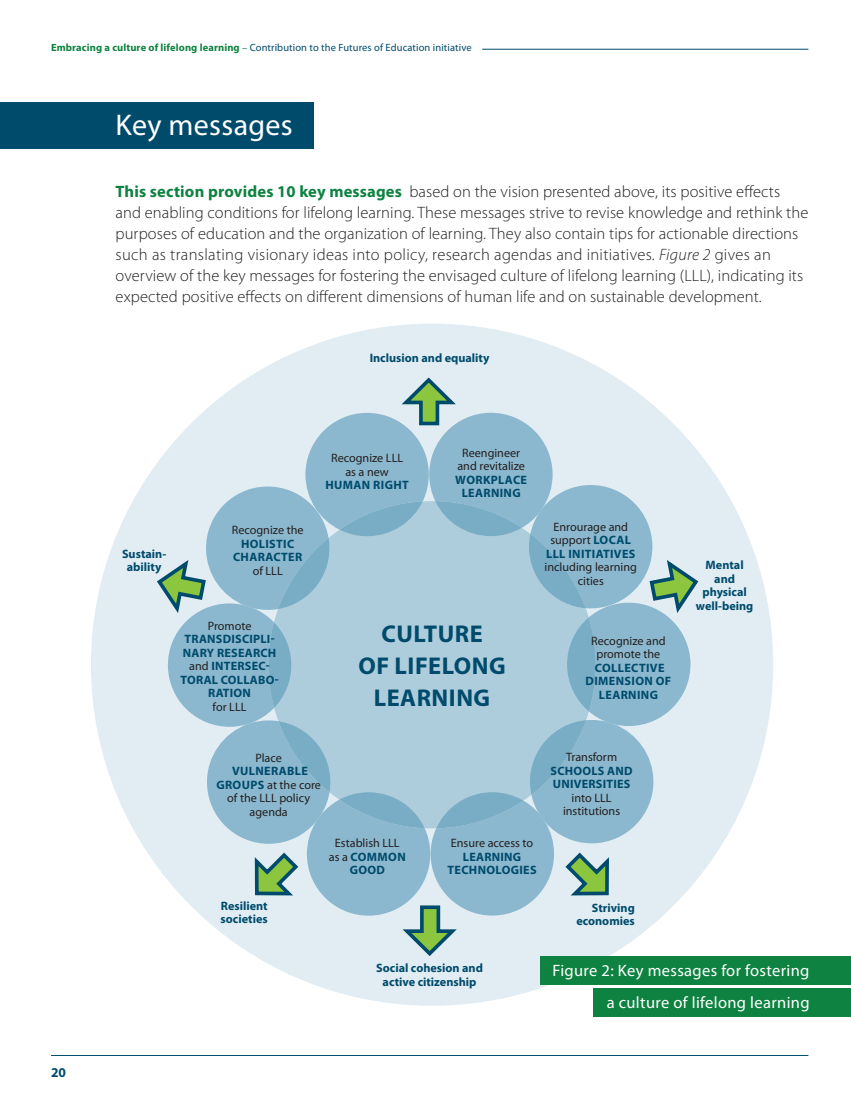
<style>
.page{position:relative;width:851px;height:1106px;background:#fff}
.page>*{position:absolute;margin:0;border:0;box-sizing:border-box;transform-origin:0 0}
.t1{font:30px "Myriad Pro";letter-spacing:.01em;color:#fff}
.t2{font:700 24.3px/32.4px "Myriad Pro";letter-spacing:.02em;color:#004b6c;text-align:center}
.t3{font:300 16.5px/21px "Myriad Pro";letter-spacing:.005em;color:#231f20}
.t4{font:16.5px/31.3px "Myriad Pro";letter-spacing:.02em;color:#fff;text-align:right}
.t5{font:700 13.5px "Myriad Pro";color:#004b6c}
.t6{font:12.15px/13.5px "Myriad Pro";color:#231f20;text-align:center}
.t7{font:700 12.15px/13.5px "Myriad Pro";letter-spacing:.02em;color:#004b6c;text-align:center}
.t8{font:700 12.15px/13.5px "Myriad Pro";color:#004b6c;text-align:center}
.t9{font:10.5px "Myriad Pro";letter-spacing:.01em;color:#004b6c}
.s1{font-weight:700;color:#0e8240}
.s2{color:#0e8240}
.s3{font-style:italic}
.s4{font-weight:400;color:#231f20}
.s5{font-weight:700;color:#004b6c}
</style>
<div class="page">
<hr style="left:482px;top:49px;width:326px;height:1px;background:#004b6c">
<hr style="left:51px;top:1055px;width:757px;height:1px;background:#004b6c">
<div style="left:91px;top:324px;width:682px;height:681px;background:#e1edf3;border-radius:50%"></div>
<svg style="left:154px;top:375px;width:546px;height:583px"></svg>
<div style="left:0;top:102px;width:314px;height:47px;background:#004b6c"></div>
<div style="left:540px;top:956px;width:310px;height:28px;background:#0e8240"></div>
<div style="left:593px;top:987px;width:257px;height:29px;background:#0e8240"></div>
<p class="t9" style="left:51px;top:41px;width:422px"><span class="s1">Embracing a culture of lifelong learning</span> <span class="s2">–</span> Contribution to the Futures of Education initiative</p>
<h1 class="t1" style="left:116px;top:107px;width:179px">Key messages</h1>
<p class="t3" style="left:116px;top:181px;width:694px"><span class="s1">This section provides 10 key messages</span> based on the vision presented above, its positive effects and enabling conditions for lifelong learning. These messages strive to revise knowledge and rethink the purposes of education and the organization of learning. They also contain tips for actionable directions such as translating visionary ideas into policy, research agendas and initiatives. <span class="s3">Figure 2</span> gives an overview of the key messages for fostering the envisaged culture of lifelong learning (LLL), indicating its expected positive effects on different dimensions of human life and on sustainable development.</p>
<p class="t8" style="left:369px;top:351px;width:121px">Inclusion and equality</p>
<p class="t5" style="left:51px;top:1063px;width:17px">20</p>
<p class="t8" style="left:122px;top:546px;width:46px">Sustain&shy;ability</p>
<p class="t6" style="left:232px;top:523px;width:73px">Recognize the</p>
<p class="t7" style="left:233px;top:536px;width:71px">HOLISTIC<br>CHARACTER</p>
<p class="t6" style="left:253px;top:564px;width:32px">of LLL</p>
<p class="t6" style="left:208px;top:618px;width:45px">Promote</p>
<p class="t7" style="left:180px;top:632px;width:99px">TRANSDISCIPLI-<br>NARY RESEARCH <span class="s4">and</span> INTERSEC-<br>TORAL COLLABO-<br>RATION</p>
<p class="t6" style="left:213px;top:699px;width:35px">for LLL</p>
<p class="t6" style="left:331px;top:451px;width:74px">Recognize LLL as a new</p>
<p class="t7" style="left:325px;top:478px;width:85px">HUMAN RIGHT</p>
<p class="t6" style="left:457px;top:445px;width:69px">Reengineer and revitalize</p>
<p class="t7" style="left:455px;top:472px;width:73px">WORKPLACE<br>LEARNING</p>
<h2 class="t2" style="left:358px;top:616px;width:149px">CULTURE<br>OF LIFELONG<br>LEARNING</h2>
<p class="t6" style="left:546px;top:520px;width:91px">Enrourage and support <span class="s5">LOCAL<br>LLL INITIATIVES</span></p>
<p class="t6" style="left:544px;top:560px;width:94px">including learning cities</p>
<p class="t6" style="left:591px;top:634px;width:76px">Recognize and promote the</p>
<p class="t7" style="left:585px;top:660px;width:87px">COLLECTIVE<br>DIMENSION OF<br>LEARNING</p>
<p class="t8" style="left:695px;top:558px;width:59px">Mental and physical well-being</p>
<p class="t6" style="left:255px;top:750px;width:28px">Place</p>
<p class="t6" style="left:216px;top:764px;width:106px"><span class="s5">VULNERABLE<br>GROUPS</span> at the core of the LLL policy agenda</p>
<p class="t6" style="left:329px;top:836px;width:78px">Establish LLL as a <span class="s5">COMMON<br>GOOD</span></p>
<p class="t6" style="left:451px;top:836px;width:84px">Ensure access to</p>
<p class="t7" style="left:447px;top:849px;width:91px">LEARNING<br>TECHNOLOGIES</p>
<p class="t8" style="left:220px;top:898px;width:49px;text-align:left">Resilient societies</p>
<p class="t6" style="left:566px;top:750px;width:53px">Transform</p>
<p class="t7" style="left:550px;top:763px;width:83px;text-align:left">SCHOOLS AND<br>UNIVERSITIES</p>
<p class="t6" style="left:563px;top:790px;width:59px">into LLL institutions</p>
<p class="t8" style="left:576px;top:900px;width:60px;text-align:right">Striving economies</p>
<p class="t8" style="left:376px;top:960px;width:108px">Social cohesion and active citizenship</p>
<p class="t4" style="left:552px;top:955px;width:258px">Figure 2: Key messages for fostering a culture of lifelong learning</p>
</div>
